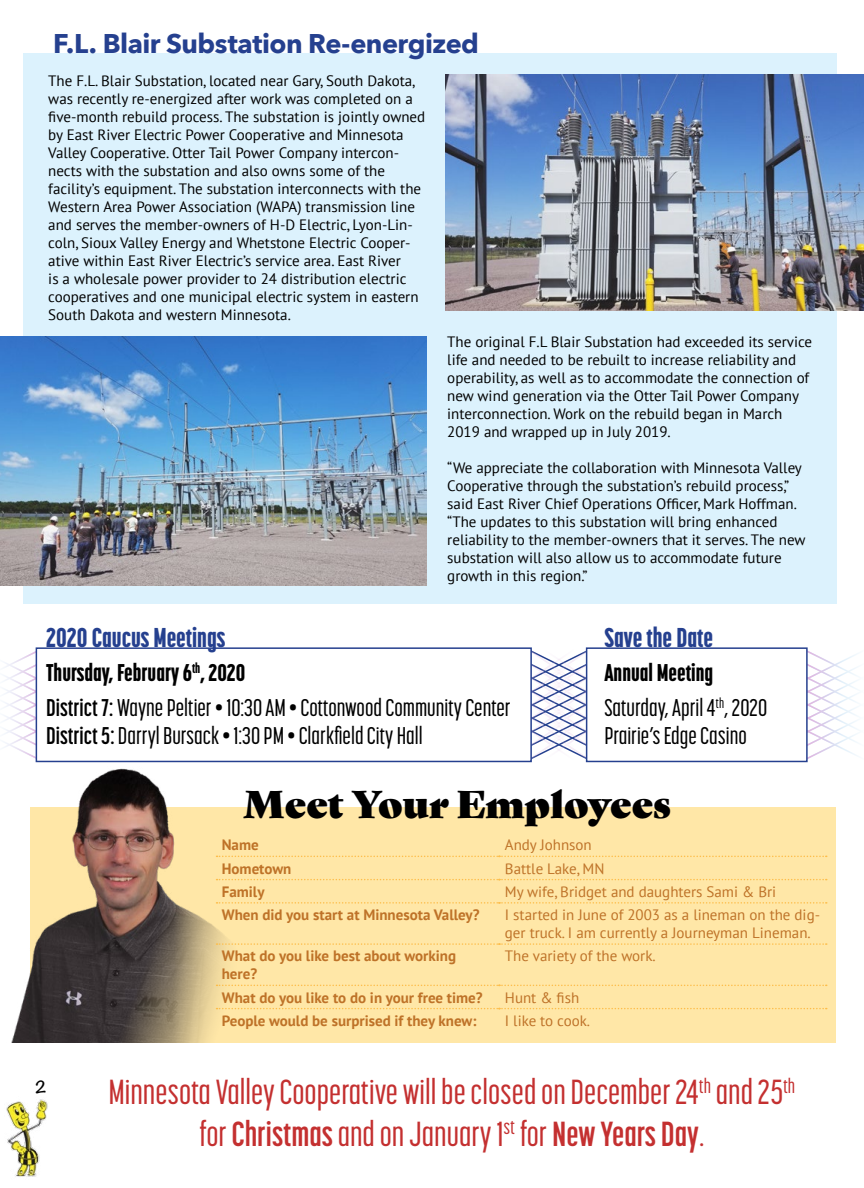
<style>
.page{position:relative;width:864px;height:1188px;background:#fff}
.page>*{position:absolute;margin:0;border:0;box-sizing:border-box;transform-origin:0 0}
.t1{font:37.5px "Gastromond";color:#000}
.t2{font:500 34.5px/41.4px "Korolev Compressed";color:#c43030;text-align:center}
.t3{font:700 27px "Avenir Next";letter-spacing:-.02em;color:#25408f}
.t4{font:800 27px "Korolev Compressed";color:#25408f}
.t5{font:500 24px/28.8px "Korolev Compressed";color:#000}
.t6{font:800 24px "Korolev Compressed";color:#000}
.t7{font:15px/18px "PT Sans";color:#000}
.t8{font:15px/18px "PT Sans";color:#be7228}
.t9{font:700 15px/18px "PT Sans";color:#be7228}
.t10{font:700 15px "Noteworthy";color:#000}
.s1{font-weight:700}
</style>
<div class="page">
<div style="left:30px;top:807px;width:806px;height:236px;background:#ffe7a7"></div>
<img style="left:11px;top:762px;width:229px;height:281px">
<svg style="left:217px;top:856px;width:610px;height:1px"></svg>
<svg style="left:217px;top:879px;width:610px;height:1px"></svg>
<svg style="left:217px;top:902px;width:610px;height:2px"></svg>
<svg style="left:217px;top:943px;width:610px;height:2px"></svg>
<svg style="left:217px;top:985px;width:610px;height:1px"></svg>
<svg style="left:217px;top:1008px;width:610px;height:1px"></svg>
<svg style="left:808px;top:651px;width:50px;height:108px"></svg>
<svg style="left:532px;top:648px;width:54px;height:114px"></svg>
<svg style="left:4px;top:648px;width:32px;height:114px"></svg>
<div style="left:36px;top:647px;width:496px;height:115px;background:#fff;border:2px solid #25408f"></div>
<div style="left:586px;top:647px;width:222px;height:115px;background:#fff;border:2px solid #25408f"></div>
<div style="left:23px;top:53px;width:814px;height:551px;background:#dcf2fd"></div>
<img style="left:0;top:337px;width:427px;height:248px">
<img style="left:446px;top:74px;width:418px;height:236px">
<img style="left:6px;top:1099px;width:42px;height:78px">
<h3 class="t3" style="left:53px;top:20px;width:428px">F.L. Blair Substation Re-energized</h3>
<p class="t7" style="left:48px;top:71px;width:378px">The F.L. Blair Substation, located near Gary, South Dakota, was recently re-energized after work was completed on a five-month rebuild process. The substation is jointly owned by East River Electric Power Cooperative and Minnesota Valley Cooperative. Otter Tail Power Company intercon&shy;nects with the substation and also owns some of the facility’s equipment. The substation interconnects with the Western Area Power Association (WAPA) transmission line and serves the member-owners of H-D Electric, Lyon-Lin&shy;coln, Sioux Valley Energy and Whetstone Electric Cooper&shy;ative within East River Electric’s service area. East River<br>is a wholesale power provider to 24 distribution electric cooperatives and one municipal electric system in eastern South Dakota and western Minnesota.</p>
<p class="t7" style="left:447px;top:332px;width:366px">The original F.L Blair Substation had exceeded its service life and needed to be rebuilt to increase reliability and operability, as well as to accommodate the connection of new wind generation via the Otter Tail Power Company interconnection. Work on the rebuild began in March 2019 and wrapped up in July 2019.</p>
<p class="t7" style="left:447px;top:458px;width:360px">“We appreciate the collaboration with Minnesota Valley Cooperative through the substation’s rebuild process,” said East River Chief Operations Officer, Mark Hoffman. “The updates to this substation will bring enhanced reliability to the member-owners that it serves. The new substation will also allow us to accommodate future growth in this region.”</p>
<h3 class="t4" style="left:46px;top:621px;width:181px">2020 Caucus Meetings</h3>
<h3 class="t4" style="left:604px;top:621px;width:110px">Save the Date</h3>
<h3 class="t6" style="left:46px;top:659px;width:201px">Thursday, February 6<sup>th</sup>, 2020</h3>
<h3 class="t6" style="left:604px;top:659px;width:110px">Annual Meeting</h3>
<h3 class="t5" style="left:46px;top:693px;width:466px"><span class="s1">District 7:</span> Wayne Peltier • 10:30 AM • Cottonwood Community Center<br><span class="s1">District 5:</span> Darryl Bursack • 1:30 PM • Clarkfield City Hall</h3>
<h3 class="t5" style="left:604px;top:693px;width:165px">Saturday, April 4<sup>th</sup>, 2020<br>Prairie’s Edge Casino</h3>
<p class="t10" style="left:35px;top:1073px;width:13px">2</p>
<h1 class="t1" style="left:243px;top:775px;width:429px">Meet Your Employees</h1>
<p class="t9" style="left:222px;top:836px;width:38px">Name</p>
<p class="t8" style="left:505px;top:836px;width:88px">Andy Johnson</p>
<p class="t9" style="left:222px;top:859px;width:71px">Hometown</p>
<p class="t8" style="left:505px;top:859px;width:101px">Battle Lake, MN</p>
<p class="t9" style="left:222px;top:882px;width:44px">Family</p>
<p class="t8" style="left:505px;top:882px;width:273px">My wife, Bridget and daughters Sami &amp; Bri</p>
<p class="t9" style="left:222px;top:906px;width:259px">When did you start at Minnesota Valley?</p>
<p class="t8" style="left:505px;top:905px;width:317px">I started in June of 2003 as a lineman on the dig&shy;ger truck. I am currently a Journeyman Lineman.</p>
<p class="t9" style="left:222px;top:947px;width:236px">What do you like best about working here?</p>
<p class="t8" style="left:505px;top:947px;width:152px">The variety of the work.</p>
<p class="t9" style="left:222px;top:988px;width:262px">What do you like to do in your free time?</p>
<p class="t8" style="left:505px;top:988px;width:76px">Hunt &amp; fish</p>
<p class="t9" style="left:222px;top:1011px;width:256px">People would be surprised if they knew:</p>
<p class="t8" style="left:505px;top:1011px;width:87px">I like to cook.</p>
<h2 class="t2" style="left:108px;top:1072px;width:688px">Minnesota Valley Cooperative will be closed on December 24<sup>th</sup> and 25<sup>th </sup>for <span class="s1">Christmas</span> and on January 1<sup>st</sup> for <span class="s1">New Years Day</span>.</h2>
</div>
